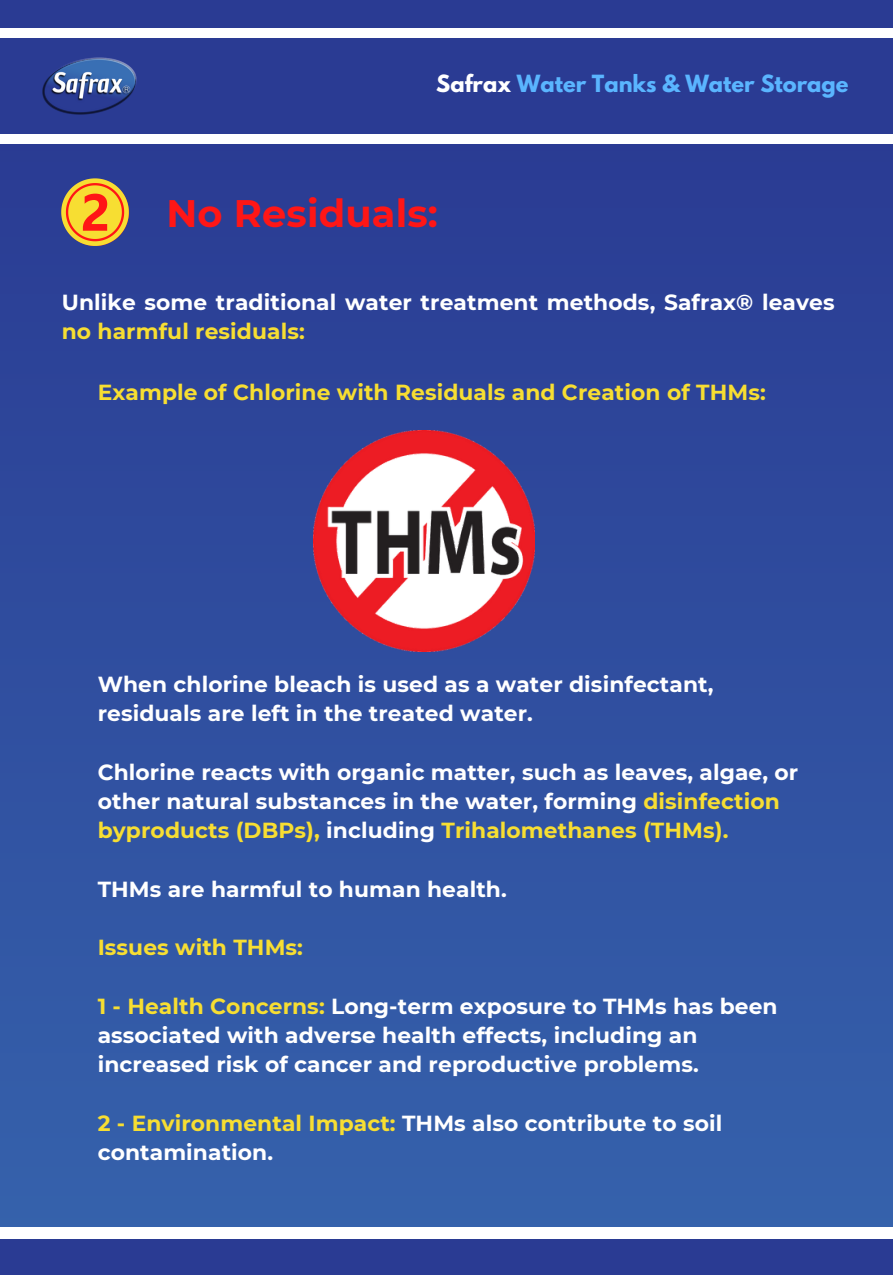
<style>
.page{position:relative;width:893px;height:1275px;background:#fff}
.page>*{position:absolute;margin:0;border:0;box-sizing:border-box;transform-origin:0 0}
.t1{font:700 38.25px "Montserrat";letter-spacing:.005em;color:#ff1616}
.t2{font:700 21.75px/29.2px "Montserrat";letter-spacing:.005em;color:#fff}
.t3{font:700 21.75px "Montserrat";letter-spacing:.005em;color:#f7de32}
.t4{font:700 21px "League Spartan";color:#5ab5ff}
.s1{color:#fff}
.s2{color:#f7de32}
</style>
<div class="page">
<div style="left:0;top:1239px;width:892px;height:36px;background:#2a3b93"></div>
<div style="left:0;top:0;width:892px;height:28px;background:#2a3b93"></div>
<div style="left:0;top:39px;width:892px;height:94px;background:#2a3b93"></div>
<div style="left:0;top:145px;width:892px;height:1081px;background:linear-gradient(to bottom,#2a3b93,#3562ac)"></div>
<img style="left:42px;top:57px;width:95px;height:58px">
<svg style="left:61px;top:178px;width:68px;height:68px;background:#cb9241"></svg>
<img style="left:314px;top:430px;width:220px;height:221px">
<p class="t4" style="left:436px;top:73px;width:413px"><span class="s1">Safrax</span> Water Tanks &amp; Water Storage</p>
<p class="t1" style="left:166px;top:189px;width:273px">No Residuals:</p>
<p class="t2" style="left:62px;top:288px;width:774px">Unlike some traditional water treatment methods, Safrax® leaves <span class="s2">no harmful residuals:</span></p>
<p class="t3" style="left:98px;top:378px;width:669px">Example of Chlorine with Residuals and Creation of THMs:</p>
<p class="t2" style="left:98px;top:670px;width:617px">When chlorine bleach is used as a water disinfectant, residuals are left in the treated water.</p>
<p class="t2" style="left:98px;top:757px;width:701px">Chlorine reacts with organic matter, such as leaves, algae, or other natural substances in the water, forming <span class="s2">disinfection byproducts (DBPs),</span> including <span class="s2">Trihalomethanes (THMs).</span></p>
<p class="t2" style="left:98px;top:874px;width:410px">THMs are harmful to human health.</p>
<h1 class="t3" style="left:98px;top:934px;width:207px">Issues with THMs:</h1>
<p class="t2" style="left:98px;top:991px;width:681px"><span class="s2">1 - Health Concerns:</span> Long-term exposure to THMs has been associated with adverse health effects, including an increased risk of cancer and reproductive problems.</p>
<p class="t2" style="left:98px;top:1108px;width:626px"><span class="s2">2 - Environmental Impact:</span> THMs also contribute to soil contamination.</p>
</div>
